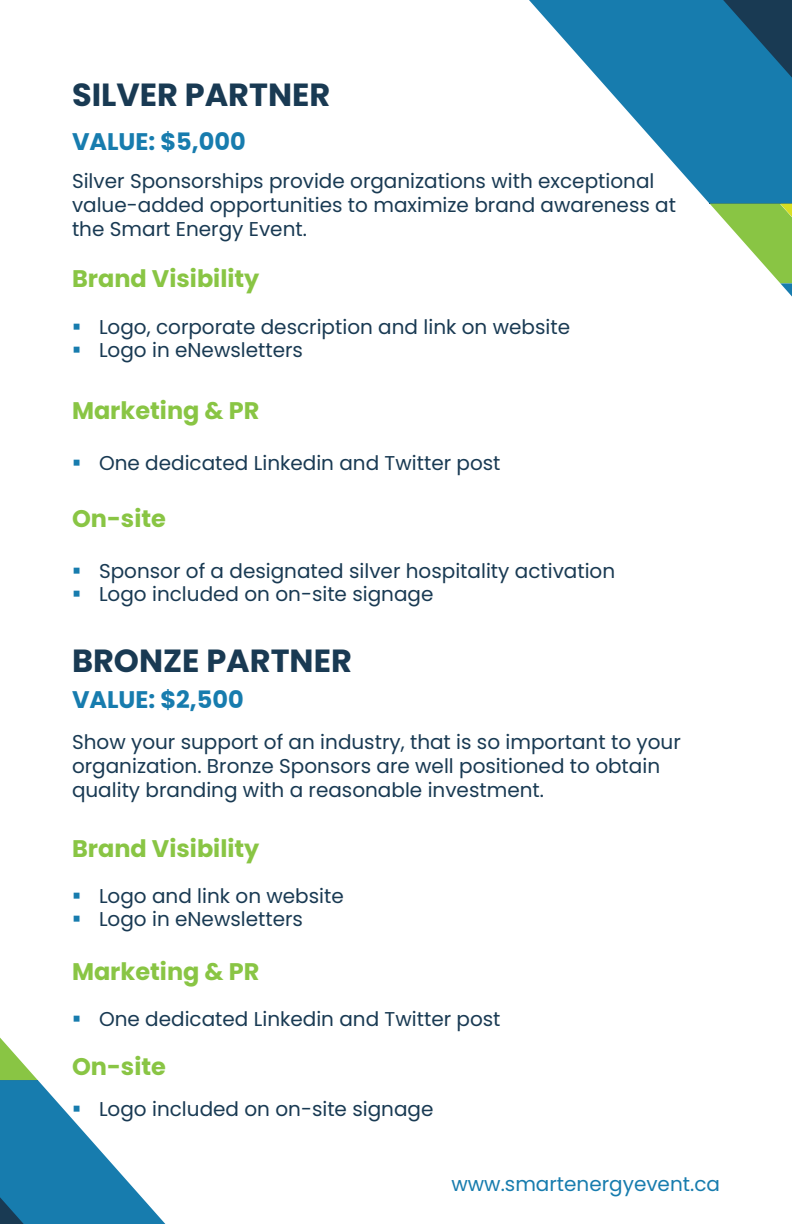
<style>
.page{position:relative;width:792px;height:1224px;background:#fff}
.page>*{position:absolute;margin:0;border:0;box-sizing:border-box;transform-origin:0 0}
.t1{font:700 32px "Poppins";color:#193a53}
.t2{font:700 24px "Poppins";color:#89c544}
.t3{font:700 24px "Poppins";color:#177cae}
.Body{font:20px/24px "Poppins";color:#193a53}
.t4{font:20px "Poppins";color:#177cae}
</style>
<div class="page">
<svg style="left:529px;top:0;width:263px;height:204px;fill:#177cae"></svg>
<svg style="left:710px;top:204px;width:82px;height:93px"></svg>
<svg style="left:0;top:1037px;width:166px;height:187px"></svg>
<p class="t1" style="left:72px;top:76px;width:260px">SILVER PARTNER</p>
<p class="t3" style="left:72px;top:127px;width:175px">VALUE: $5,000</p>
<p class="Body" style="left:72px;top:169px;width:606px">Silver Sponsorships provide organizations with exceptional value-added opportunities to maximize brand awareness at the Smart Energy Event.</p>
<p class="t2" style="left:72px;top:265px;width:189px">Brand Visibility</p>
<p class="Body" style="left:99px;top:315px;width:473px">Logo, corporate description and link on website</p>
<p class="Body" style="left:99px;top:338px;width:206px">Logo in eNewsletters</p>
<p class="t2" style="left:72px;top:396px;width:189px">Marketing &amp; PR</p>
<p class="Body" style="left:99px;top:451px;width:403px">One dedicated Linkedin and Twitter post</p>
<p class="t2" style="left:72px;top:505px;width:95px">On-site</p>
<p class="Body" style="left:99px;top:559px;width:518px">Sponsor of a designated silver hospitality activation</p>
<p class="Body" style="left:99px;top:582px;width:336px">Logo included on on-site signage</p>
<p class="t1" style="left:72px;top:643px;width:281px">BRONZE PARTNER</p>
<p class="t3" style="left:72px;top:686px;width:173px">VALUE: $2,500</p>
<p class="Body" style="left:72px;top:730px;width:610px">Show your support of an industry, that is so important to your organization. Bronze Sponsors are well positioned to obtain quality branding with a reasonable investment.</p>
<p class="t2" style="left:72px;top:834px;width:189px">Brand Visibility</p>
<p class="Body" style="left:99px;top:884px;width:246px">Logo and link on website</p>
<p class="Body" style="left:99px;top:907px;width:206px">Logo in eNewsletters</p>
<p class="t2" style="left:72px;top:957px;width:189px">Marketing &amp; PR</p>
<p class="Body" style="left:99px;top:1007px;width:403px">One dedicated Linkedin and Twitter post</p>
<p class="t2" style="left:72px;top:1053px;width:95px">On-site</p>
<p class="Body" style="left:99px;top:1097px;width:336px">Logo included on on-site signage</p>
<p class="t4" style="left:452px;top:1172px;width:270px">www.smartenergyevent.ca</p>
</div>
